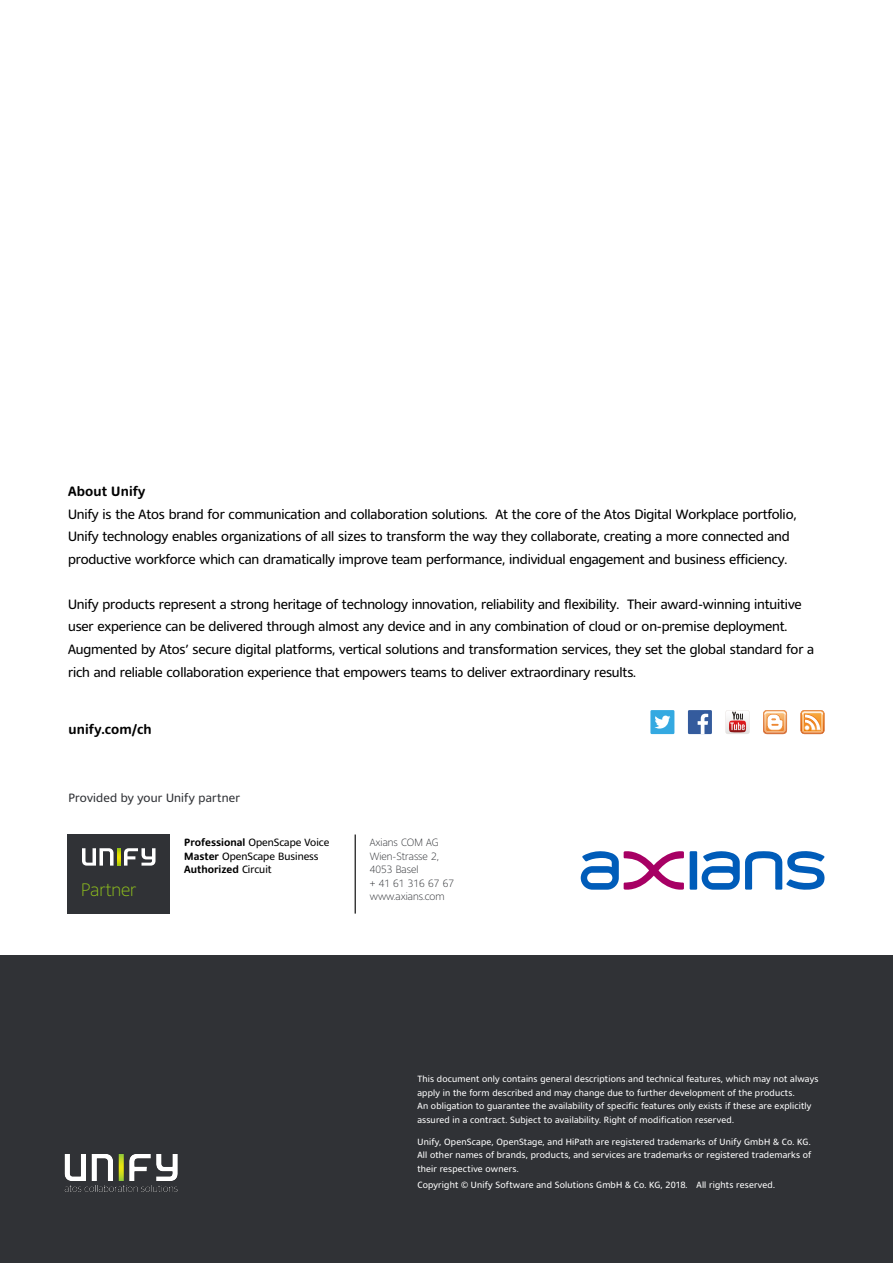
<style>
.page{position:relative;width:893px;height:1263px;background:#fff}
.page>*{position:absolute;margin:0;border:0;box-sizing:border-box;transform-origin:0 0}
.t1{font:300 18px "Harmony Sans";color:#8ebf1d}
.t2{font:13.5px/22.6px "Harmony Sans";letter-spacing:-.01em;color:#000}
.t3{font:700 13.5px "Harmony Sans";letter-spacing:.01em;color:#000}
.t4{font:12px "Harmony Sans";letter-spacing:.015em;color:#303236}
.t5{font:10.5px/13.5px "Harmony Sans";color:#000}
.t6{font:300 10.5px/13.5px "Harmony Sans";color:#303236}
.t7{font:9px/13.5px "Harmony Sans";letter-spacing:.02em;color:#fff}
.s1{font-weight:700}
</style>
<div class="page">
<div style="left:67px;top:833px;width:104px;height:82px;background:#303236"></div>
<svg style="left:82px;top:848px;width:74px;height:18px"></svg>
<hr style="left:355px;top:834px;width:1px;height:79px;background:#000">
<div style="left:690px;top:851px;width:7px;height:39px;background:#005cb9"></div>
<svg style="left:581px;top:851px;width:103px;height:39px"></svg>
<svg style="left:702px;top:851px;width:122px;height:39px"></svg>
<svg style="left:763px;top:710px;width:24px;height:24px"></svg>
<svg style="left:800px;top:710px;width:24px;height:24px"></svg>
<div style="left:688px;top:710px;width:24px;height:24px;background:#345b9d"></div>
<svg style="left:698px;top:714px;width:10px;height:20px"></svg>
<svg style="left:725px;top:710px;width:25px;height:24px"></svg>
<div style="left:650px;top:710px;width:24px;height:24px;background:#34a9e1"></div>
<svg style="left:654px;top:715px;width:16px;height:13px"></svg>
<div style="left:0;top:955px;width:893px;height:308px;background:#303236"></div>
<img style="left:64px;top:1154px;width:114px;height:38px">
<p class="t3" style="left:68px;top:483px;width:78px">About Unify</p>
<p class="t2" style="left:68px;top:502px;width:730px">Unify is the Atos brand for communication and collaboration solutions. At the core of the Atos Digital Workplace portfolio,<br>Unify technology enables organizations of all sizes to transform the way they collaborate, creating a more connected and productive workforce which can dramatically improve team performance, individual engagement and business efficiency.</p>
<p class="t2" style="left:68px;top:593px;width:748px">Unify products represent a strong heritage of technology innovation, reliability and flexibility. Their award-winning intuitive user experience can be delivered through almost any device and in any combination of cloud or on-premise deployment.<br>Augmented by Atos’ secure digital platforms, vertical solutions and transformation services, they set the global standard for a rich and reliable collaboration experience that empowers teams to deliver extraordinary results.</p>
<p class="t3" style="left:68px;top:721px;width:85px">unify.com/ch</p>
<p class="t4" style="left:68px;top:790px;width:173px">Provided by your Unify partner</p>
<h1 class="t1" style="left:81px;top:878px;width:57px">Partner</h1>
<p class="t5" style="left:184px;top:835px;width:146px"><span class="s1">Professional</span> OpenScape Voice<br><span class="s1">Master</span> OpenScape Business<br><span class="s1">Authorized</span> Circuit</p>
<p class="t6" style="left:370px;top:835px;width:86px">Axians COM AG<br>Wien-Strasse 2,<br>4053 Basel<br>+ 41 61 316 67 67 www.axians.com</p>
<p class="t7" style="left:417px;top:1072px;width:403px">This document only contains general descriptions and technical features, which may not always apply in the form described and may change due to further development of the products.<br>An obligation to guarantee the availability of specific features only exists if these are explicitly assured in a contract. Subject to availability. Right of modification reserved.</p>
<p class="t7" style="left:417px;top:1134px;width:395px;text-align:justify">Unify, OpenScape, OpenStage, and HiPath are registered trademarks of Unify GmbH &amp; Co. KG.<br>All other names of brands, products, and services are trademarks or registered trademarks of their respective owners.</p>
<p class="t7" style="left:417px;top:1178px;width:359px">Copyright © Unify Software and Solutions GmbH &amp; Co. KG, 2018. All rights reserved.</p>
</div>
